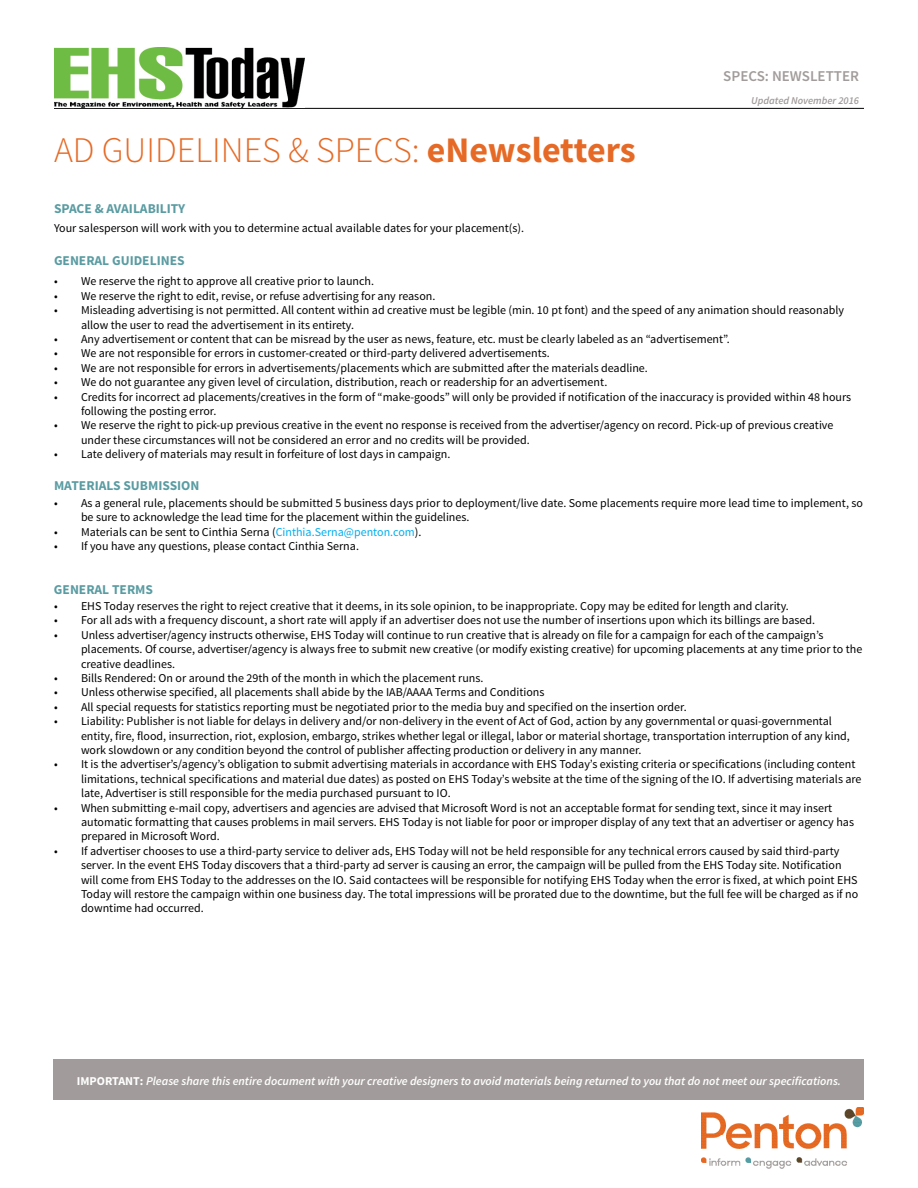
<style>
.page{position:relative;width:918px;height:1188px;background:#fff}
.page>*{position:absolute;margin:0;border:0;box-sizing:border-box;transform-origin:0 0}
.t1{font:300 36px "Source Sans Pro";color:#e66a25}
.t2{font:600 15px "Source Sans Pro";color:#a19c9b}
.t3{font:700 13.5px "Source Sans Pro";color:#5a9ca2}
.t4{font:12px/14.4px "Source Sans Pro";color:#000}
.t5{font:italic 600 12px "Source Sans Pro";color:#fff}
.t6{font:italic 600 10.5px "Source Sans Pro";color:#a19c9b}
.s1{font-weight:700}
.s2{color:#00aeef}
.s3{font-weight:700;font-style:normal}
</style>
<div class="page">
<hr style="left:54px;top:108px;width:810px;height:1px;background:#000">
<img style="left:702px;top:1107px;width:162px;height:62px">
<img style="left:54px;top:48px;width:251px;height:59px">
<div style="left:54px;top:1060px;width:810px;height:40px;background:#a19c9b"></div>
<p class="t2" style="left:723px;top:67px;width:137px">SPECS: NEWSLETTER</p>
<h1 class="t1" style="left:54px;top:128px;width:583px">AD GUIDELINES &amp; SPECS: <span class="s1">eNewsletters</span></h1>
<p class="t3" style="left:54px;top:199px;width:133px">SPACE &amp; AVAILABILITY</p>
<p class="t4" style="left:54px;top:221px;width:472px">Your salesperson will work with you to determine actual available dates for your placement(s).</p>
<p class="t6" style="left:751px;top:94px;width:110px">Updated November 2016</p>
<p class="t3" style="left:54px;top:252px;width:132px">GENERAL GUIDELINES</p>
<p class="t4" style="left:54px;top:275px;width:322px">• We reserve the right to approve all creative prior to launch.</p>
<p class="t4" style="left:54px;top:289px;width:383px">• We reserve the right to edit, revise, or refuse advertising for any reason.</p>
<p class="t4" style="left:81px;top:303px;width:765px;text-indent:-27px">• Misleading advertising is not permitted. All content within ad creative must be legible (min. 10 pt font) and the speed of any animation should reasonably allow the user to read the advertisement in its entirety.</p>
<p class="t4" style="left:54px;top:332px;width:677px">• Any advertisement or content that can be misread by the user as news, feature, etc. must be clearly labeled as an “advertisement”.</p>
<p class="t4" style="left:54px;top:347px;width:497px">• We are not responsible for errors in customer-created or third-party delivered advertisements.</p>
<p class="t4" style="left:54px;top:361px;width:595px">• We are not responsible for errors in advertisements/placements which are submitted after the materials deadline.</p>
<p class="t4" style="left:54px;top:375px;width:555px">• We do not guarantee any given level of circulation, distribution, reach or readership for an advertisement.</p>
<p class="t4" style="left:81px;top:390px;width:772px;text-indent:-27px">• Credits for incorrect ad placements/creatives in the form of “make-goods” will only be provided if notification of the inaccuracy is provided within 48 hours following the posting error.</p>
<p class="t4" style="left:81px;top:419px;width:754px;text-indent:-27px">• We reserve the right to pick-up previous creative in the event no response is received from the advertiser/agency on record. Pick-up of previous creative under these circumstances will not be considered an error and no credits will be provided.</p>
<p class="t4" style="left:54px;top:447px;width:398px">• Late delivery of materials may result in forfeiture of lost days in campaign.</p>
<p class="t3" style="left:54px;top:477px;width:147px">MATERIALS SUBMISSION</p>
<p class="t4" style="left:81px;top:496px;width:783px;text-indent:-27px">• As a general rule, placements should be submitted 5 business days prior to deployment/live date. Some placements require more lead time to implement, so be sure to acknowledge the lead time for the placement within the guidelines.</p>
<p class="t4" style="left:54px;top:525px;width:369px">• Materials can be sent to Cinthia Serna (<span class="s2">Cinthia.Serna@penton.com</span>).</p>
<p class="t4" style="left:54px;top:539px;width:307px">• If you have any questions, please contact Cinthia Serna.</p>
<p class="t3" style="left:54px;top:581px;width:101px">GENERAL TERMS</p>
<p class="t4" style="left:54px;top:599px;width:736px">• EHS Today reserves the right to reject creative that it deems, in its sole opinion, to be inappropriate. Copy may be edited for length and clarity.</p>
<p class="t4" style="left:54px;top:613px;width:763px">• For all ads with a frequency discount, a short rate will apply if an advertiser does not use the number of insertions upon which its billings are based.</p>
<p class="t4" style="left:81px;top:628px;width:783px;text-indent:-27px">• Unless advertiser/agency instructs otherwise, EHS Today will continue to run creative that is already on file for a campaign for each of the campaign’s placements. Of course, advertiser/agency is always free to submit new creative (or modify existing creative) for upcoming placements at any time prior to the creative deadlines.</p>
<p class="t4" style="left:54px;top:671px;width:431px">• Bills Rendered: On or around the 29th of the month in which the placement runs.</p>
<p class="t4" style="left:54px;top:685px;width:492px">• Unless otherwise specified, all placements shall abide by the IAB/AAAA Terms and Conditions</p>
<p class="t4" style="left:54px;top:700px;width:634px">• All special requests for statistics reporting must be negotiated prior to the media buy and specified on the insertion order.</p>
<p class="t4" style="left:81px;top:714px;width:770px;text-indent:-27px">• Liability: Publisher is not liable for delays in delivery and/or non-delivery in the event of Act of God, action by any governmental or quasi-governmental entity, fire, flood, insurrection, riot, explosion, embargo, strikes whether legal or illegal, labor or material shortage, transportation interruption of any kind, work slowdown or any condition beyond the control of publisher affecting production or delivery in any manner.</p>
<p class="t4" style="left:81px;top:757px;width:782px;text-indent:-27px">• It is the advertiser’s/agency’s obligation to submit advertising materials in accordance with EHS Today’s existing criteria or specifications (including content limitations, technical specifications and material due dates) as posted on EHS Today’s website at the time of the signing of the IO. If advertising materials are late, Advertiser is still responsible for the media purchased pursuant to IO.</p>
<p class="t4" style="left:81px;top:801px;width:775px;text-indent:-27px">• When submitting e-mail copy, advertisers and agencies are advised that Microsoft Word is not an acceptable format for sending text, since it may insert automatic formatting that causes problems in mail servers. EHS Today is not liable for poor or improper display of any text that an advertiser or agency has prepared in Microsoft Word.</p>
<p class="t4" style="left:81px;top:844px;width:779px;text-indent:-27px">• If advertiser chooses to use a third-party service to deliver ads, EHS Today will not be held responsible for any technical errors caused by said third-party server. In the event EHS Today discovers that a third-party ad server is causing an error, the campaign will be pulled from the EHS Today site. Notification will come from EHS Today to the addresses on the IO. Said contactees will be responsible for notifying EHS Today when the error is fixed, at which point EHS Today will restore the campaign within one business day. The total impressions will be prorated due to the downtime, but the full fee will be charged as if no downtime had occurred.</p>
<p class="t5" style="left:77px;top:1073px;width:766px"><span class="s3">IMPORTANT:</span> Please share this entire document with your creative designers to avoid materials being returned to you that do not meet our specifications.</p>
</div>
